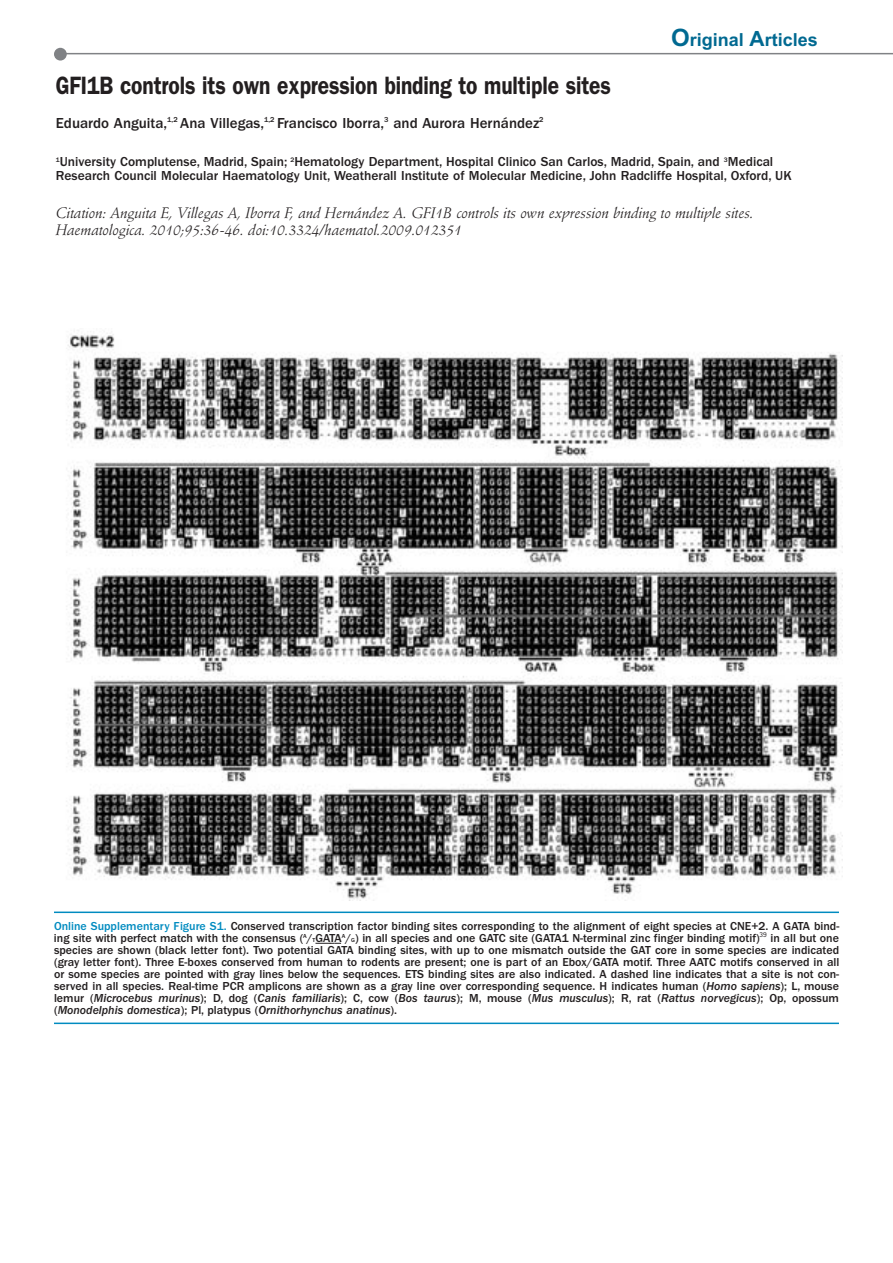
<style>
.page{position:relative;width:893px;height:1263px;background:#fff}
.page>*{position:absolute;margin:0;border:0;box-sizing:border-box;transform-origin:0 0}
.t1{font:600 25.2px "Franklin Gothic";letter-spacing:-.005em;color:#231f20;scale:.83 1}
.t2{font:700 18px "Arial";color:#006991}
.t3{font:italic 15px/16.5px "Stempel Schneidler";letter-spacing:-.005em;color:#231f20}
.t4{font:500 15px "Franklin Gothic";color:#231f20}
.t5{font:500 13.5px/13.5px "Franklin Gothic";color:#231f20}
.t6{font:500 12px/12px "Franklin Gothic";color:#231f20;text-align:justify}
.s1{font-size:24px}
.s2{font-size:21px}
.s3{color:#008bc0}
.s4{font-size:6px}
.s5{font-style:italic}
</style>
<div class="page">
<img style="left:66px;top:330px;width:776px;height:570px">
<hr style="left:54px;top:911px;width:785px;height:2px;background:#008bc0">
<svg style="left:315px;top:943px;width:26px;height:1px"></svg>
<hr style="left:54px;top:1022px;width:785px;height:2px;background:#008bc0">
<div style="left:54px;top:48px;width:13px;height:13px;background:#808285;border-radius:50%"></div>
<hr style="left:62px;top:53px;width:831px;height:1px;background:#808285">
<h2 class="t2" style="left:671px;top:30px;width:148px"><span class="s1">O</span>riginal <span class="s2">A</span>rticles</h2>
<h1 class="t1" style="left:56px;top:77px;width:670px">GFI1B controls its own expression binding to multiple sites</h1>
<p class="t4" style="left:56px;top:118px;width:489px">Eduardo Anguita,<sup>1,2</sup> Ana Villegas,<sup>1,2</sup> Francisco Iborra,<sup>3</sup> and Aurora Hernández<sup>2</sup></p>
<p class="t5" style="left:56px;top:156px;width:737px"><sup>1</sup>University Complutense, Madrid, Spain; <sup>2</sup>Hematology Department, Hospital Clinico San Carlos, Madrid, Spain, and <sup>3</sup>Medical<br>Research Council Molecular Haematology Unit, Weatherall Institute of Molecular Medicine, John Radcliffe Hospital, Oxford, UK</p>
<p class="t3" style="left:56px;top:206px;width:699px">Citation: Anguita E, Villegas A, Iborra F, and Hernández A. GFI1B controls its own expression binding to multiple sites.<br>Haematologica. 2010;95:36-46. doi:10.3324/haematol.2009.012351</p>
<p class="t6" style="left:54px;top:921px;width:787px"><span class="s3">Online Supplementary Figure S1.</span> Conserved transcription factor binding sites corresponding to the alignment of eight species at CNE+2. A GATA bind&shy;ing site with perfect match with the consensus (<sup>A</sup>/<span class="s4">T</span>GATA<sup>A</sup>/<span class="s4">G</span>) in all species and one GATC site (GATA1 N-terminal zinc finger binding motif)<sup>39</sup> in all but one species are shown (black letter font). Two potential GATA binding sites, with up to one mismatch outside the GAT core in some species are indicated (gray letter font). Three E-boxes conserved from human to rodents are present; one is part of an Ebox/GATA motif. Three AATC motifs conserved in all or some species are pointed with gray lines below the sequences. ETS binding sites are also indicated. A dashed line indicates that a site is not con&shy;served in all species. Real-time PCR amplicons are shown as a gray line over corresponding sequence. H indicates human (<span class="s5">Homo sapiens</span>); L, mouse lemur (<span class="s5">Microcebus murinus</span>); D, dog (<span class="s5">Canis familiaris</span>); C, cow (<span class="s5">Bos taurus</span>); M, mouse (<span class="s5">Mus musculus</span>); R, rat (<span class="s5">Rattus norvegicus</span>); Op, opossum (<span class="s5">Monodelphis domestica</span>); Pl, platypus (<span class="s5">Ornithorhynchus anatinus</span>).</p>
</div>
